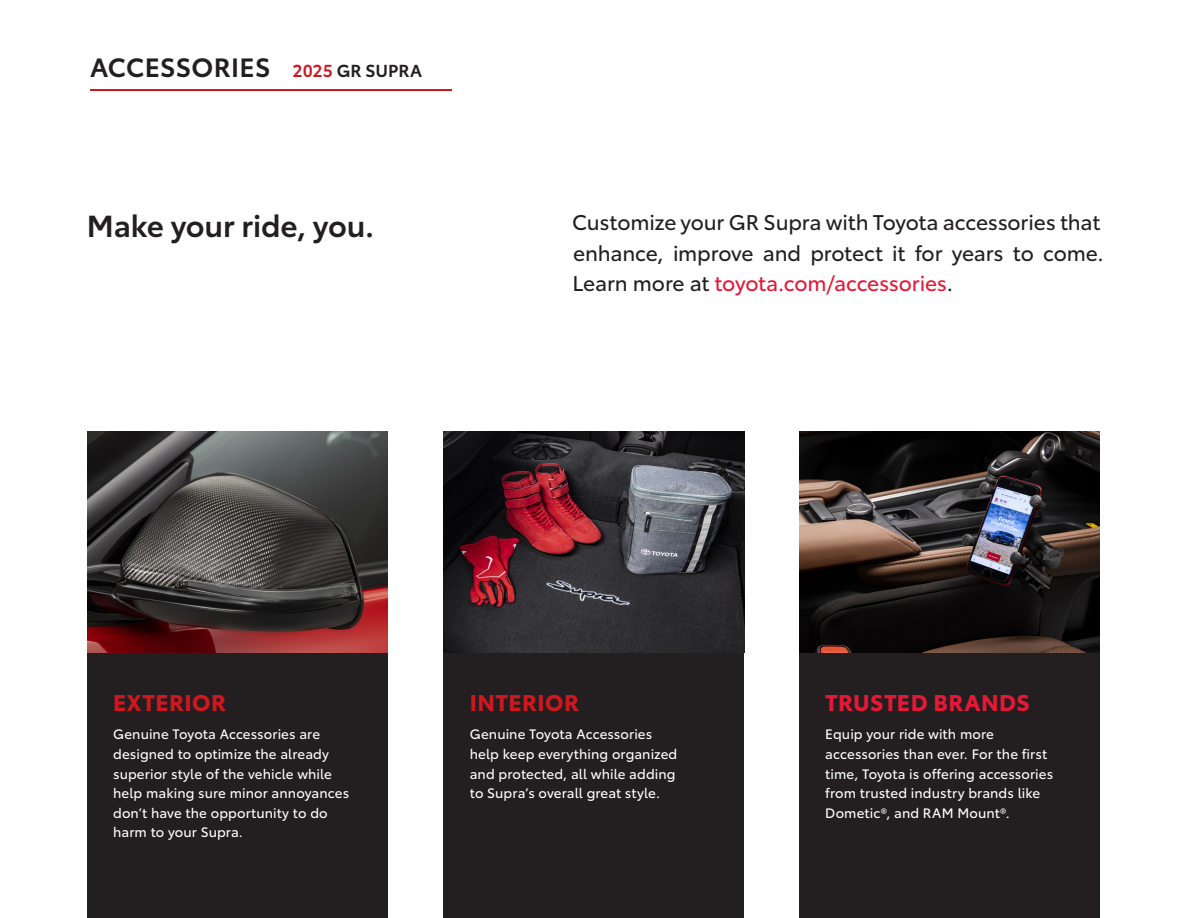
<style>
.page{position:relative;width:1188px;height:918px;background:#fff}
.page>*{position:absolute;margin:0;border:0;box-sizing:border-box;transform-origin:0 0}
.t1{font:600 30px "Toyota Type";letter-spacing:-.005em;color:#231f20}
.t2{font:600 26.1px "Toyota Type";letter-spacing:.01em;color:#231f20}
._2019_Accessory_INTRO_Hed_Catagories_10pt{font:700 22.5px "Toyota Type";letter-spacing:.025em;color:#ce171f}
.t3{font:700 22.5px "Toyota Type";letter-spacing:.015em;color:#e51836}
.t4{font:21px/30.5px "Toyota Type";letter-spacing:-.01em;color:#231f20}
.t5{font:600 17.1px "Toyota Type";color:#231f20}
.t6{font:13.5px/19.5px "Toyota Type";letter-spacing:.005em;color:#fff}
.s1{color:#ce171f}
.s2{color:#e51836}
</style>
<div class="page">
<hr style="left:90px;top:89px;width:362px;height:1px;background:#ce171f">
<div style="left:444px;top:431px;width:300px;height:487px;background:#231f20"></div>
<div style="left:800px;top:431px;width:300px;height:487px;background:#231f20"></div>
<div style="left:87px;top:431px;width:301px;height:487px;background:#231f20"></div>
<img style="left:87px;top:431px;width:301px;height:222px">
<img style="left:444px;top:431px;width:300px;height:222px">
<img style="left:799px;top:431px;width:301px;height:222px">
<p class="t2" style="left:90px;top:47px;width:182px">ACCESSORIES</p>
<p class="t5" style="left:293px;top:58px;width:131px"><span class="s1">2025</span> GR SUPRA</p>
<p class="t1" style="left:87px;top:203px;width:289px">Make your ride, you.</p>
<p class="t4" style="left:572px;top:206px;width:533px">Customize your GR Supra with Toyota accessories that enhance, improve and protect it for years to come.<br>Learn more at <span class="s2">toyota.com/accessories</span>.</p>
<p class="_2019_Accessory_INTRO_Hed_Catagories_10pt" style="left:113px;top:685px;width:114px">EXTERIOR</p>
<p class="t6" style="left:113px;top:724px;width:238px">Genuine Toyota Accessories are designed to optimize the already superior style of the vehicle while help making sure minor annoyances don’t have the opportunity to do harm to your Supra.</p>
<p class="_2019_Accessory_INTRO_Hed_Catagories_10pt" style="left:470px;top:685px;width:111px">INTERIOR</p>
<p class="t6" style="left:470px;top:724px;width:209px">Genuine Toyota Accessories help keep everything organized and protected, all while adding to Supra’s overall great style.</p>
<p class="t3" style="left:825px;top:685px;width:206px">TRUSTED BRANDS</p>
<p class="t6" style="left:825px;top:724px;width:229px">Equip your ride with more accessories than ever. For the first time, Toyota is offering accessories from trusted industry brands like<br>Dometic®, and RAM Mount®.</p>
</div>
